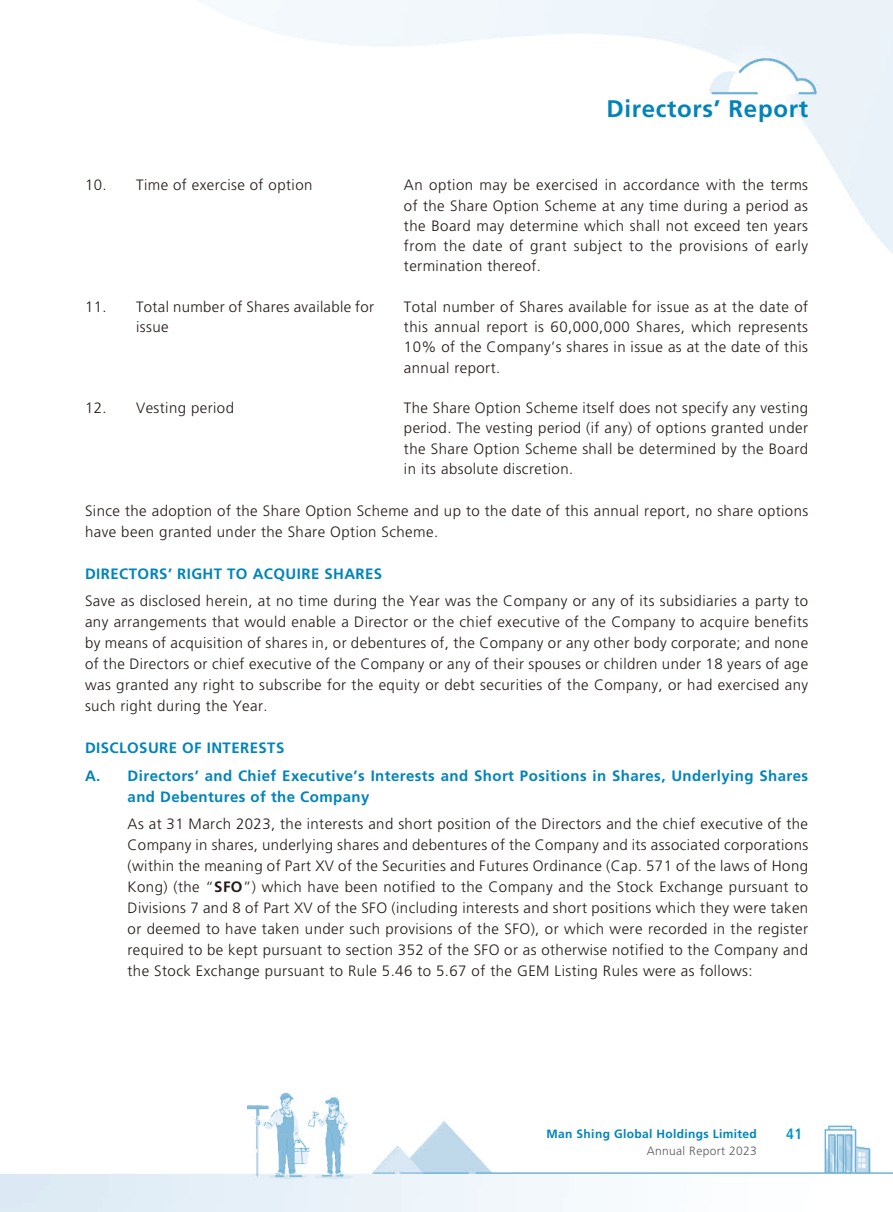
<style>
.page{position:relative;width:893px;height:1212px;background:#fff}
.page>*{position:absolute;margin:0;border:0;box-sizing:border-box;transform-origin:0 0}
.t1{font:700 24px "Frutiger LT Std";letter-spacing:.03em;color:#0084ba}
.t2{font:300 15px/21px "Frutiger LT Std";letter-spacing:.03em;color:#231916;text-align:justify}
.t3{font:700 15px/27.5px "Frutiger LT Std";letter-spacing:.03em;color:#0084ba}
.t4{font:700 condensed 15px "Frutiger LT Std";color:#0096c6}
.t5{font:700 12px "Frutiger LT Std";letter-spacing:.03em;color:#0084ba}
.t6{font:300 12px "Frutiger LT Std";letter-spacing:.03em;color:#595857}
.s1{font-weight:700}
</style>
<div class="page">
<img style="left:0;top:0;width:893px;height:1212px">
<h1 class="t1" style="left:607px;top:95px;width:203px">Directors’ Report</h1>
<p class="t2" style="left:85px;top:175px;width:229px">10. Time of exercise of option</p>
<p class="t2" style="left:404px;top:175px;width:406px;line-height:20.2px">An option may be exercised in accordance with the terms of the Share Option Scheme at any time during a period as the Board may determine which shall not exceed ten years from the date of grant subject to the provisions of early termination thereof.</p>
<p class="t2" style="left:136px;top:297px;width:240px;line-height:20.2px;text-indent:-51px">11. Total number of Shares available for issue</p>
<p class="t2" style="left:404px;top:297px;width:406px;line-height:20.2px">Total number of Shares available for issue as at the date of this annual report is 60,000,000 Shares, which represents 10% of the Company’s shares in issue as at the date of this annual report.</p>
<p class="t2" style="left:85px;top:398px;width:151px">12. Vesting period</p>
<p class="t2" style="left:404px;top:398px;width:406px;line-height:20.2px">The Share Option Scheme itself does not specify any vesting period. The vesting period (if any) of options granted under the Share Option Scheme shall be determined by the Board in its absolute discretion.</p>
<p class="t2" style="left:85px;top:500px;width:725px">Since the adoption of the Share Option Scheme and up to the date of this annual report, no share options have been granted under the Share Option Scheme.</p>
<p class="t3" style="left:85px;top:560px;width:299px">DIRECTORS’ RIGHT TO ACQUIRE SHARES</p>
<p class="t2" style="left:85px;top:591px;width:725px">Save as disclosed herein, at no time during the Year was the Company or any of its subsidiaries a party to any arrangements that would enable a Director or the chief executive of the Company to acquire benefits by means of acquisition of shares in, or debentures of, the Company or any other body corporate; and none of the Directors or chief executive of the Company or any of their spouses or children under 18 years of age was granted any right to subscribe for the equity or debt securities of the Company, or had exercised any such right during the Year.</p>
<p class="t3" style="left:85px;top:734px;width:725px">DISCLOSURE OF INTERESTS<br>A. Directors’ and Chief Executive’s Interests and Short Positions in Shares, Underlying Shares</p>
<p class="t3" style="left:128px;top:783px;width:243px">and Debentures of the Company</p>
<p class="t2" style="left:128px;top:813px;width:682px">As at 31 March 2023, the interests and short position of the Directors and the chief executive of the Company in shares, underlying shares and debentures of the Company and its associated corporations (within the meaning of Part XV of the Securities and Futures Ordinance (Cap. 571 of the laws of Hong Kong) (the “<span class="s1">SFO</span>”) which have been notified to the Company and the Stock Exchange pursuant to Divisions 7 and 8 of Part XV of the SFO (including interests and short positions which they were taken or deemed to have taken under such provisions of the SFO), or which were recorded in the register required to be kept pursuant to section 352 of the SFO or as otherwise notified to the Company and the Stock Exchange pursuant to Rule 5.46 to 5.67 of the GEM Listing Rules were as follows:</p>
<p class="t5" style="left:547px;top:1127px;width:212px">Man Shing Global Holdings Limited</p>
<p class="t4" style="left:786px;top:1124px;width:17px">41</p>
<p class="t6" style="left:647px;top:1144px;width:111px">Annual Report 2023</p>
</div>
